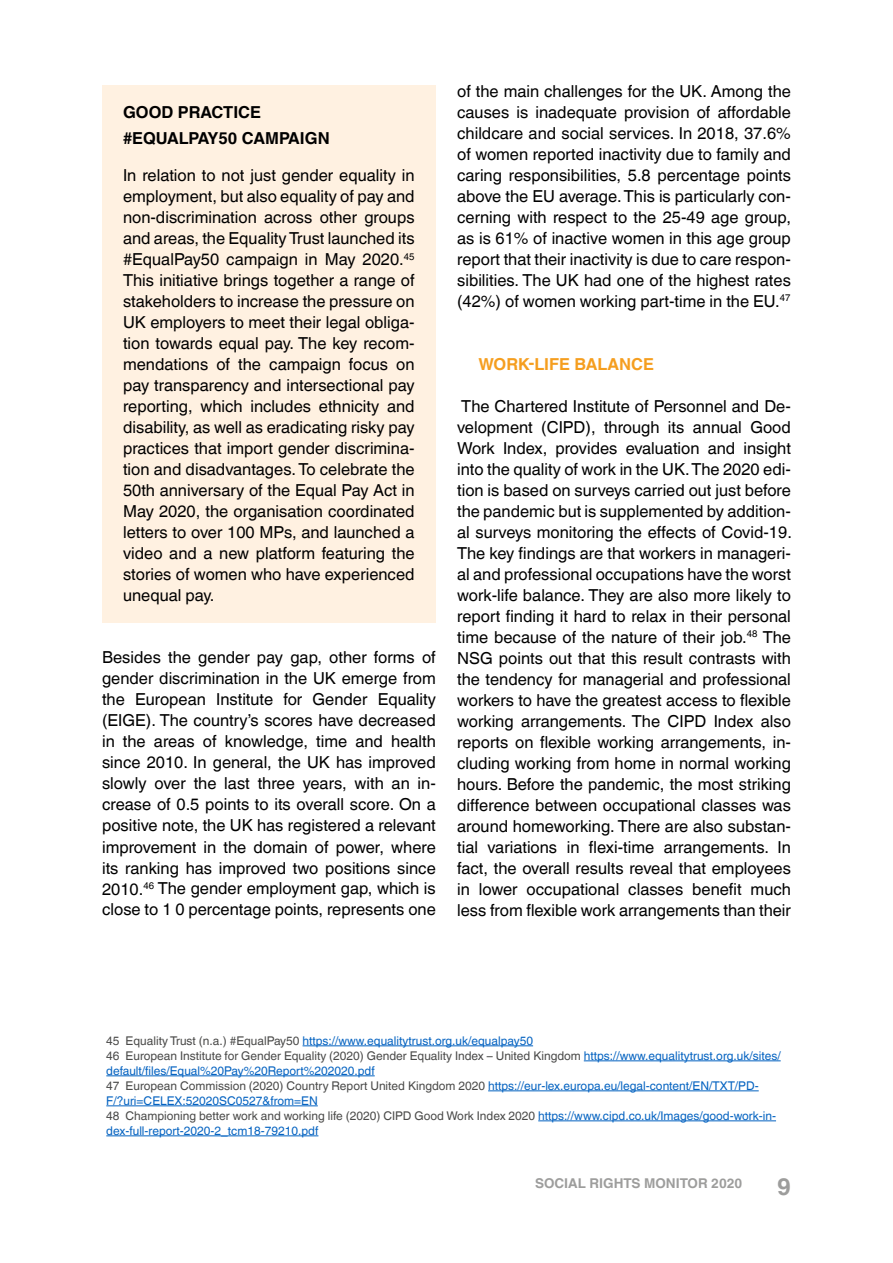
<style>
.page{position:relative;width:893px;height:1263px;background:#fff}
.page>*{position:absolute;margin:0;border:0;box-sizing:border-box;transform-origin:0 0}
.t1{font:700 24px "Helvetica World";color:#9d9d9c}
.t2{font:16.5px/21px "Helvetica World";color:#000;text-align:justify}
.t3{font:700 16.5px/26.2px "Helvetica World";color:#000}
.t4{font:700 16.5px "Helvetica World";color:#f59e1f}
.t5{font:700 13.5px "Helvetica World";color:#9d9d9c}
.t6{font:12px/15px "Helvetica World";color:#0563c1}
.s1{color:#4a4a49}
</style>
<div class="page">
<div style="left:102px;top:85px;width:334px;height:54px;background:#fff1e1"></div>
<div style="left:102px;top:111px;width:334px;height:55px;background:#fff1e1"></div>
<div style="left:102px;top:148px;width:334px;height:474px;background:#fff1e1"></div>
<hr style="left:303px;top:1045px;width:230px;height:1px;background:#0563c1">
<hr style="left:584px;top:1060px;width:197px;height:1px;background:#0563c1">
<hr style="left:106px;top:1075px;width:269px;height:1px;background:#0563c1">
<hr style="left:488px;top:1090px;width:271px;height:1px;background:#0563c1">
<hr style="left:106px;top:1105px;width:212px;height:1px;background:#0563c1">
<hr style="left:538px;top:1120px;width:238px;height:1px;background:#0563c1">
<hr style="left:106px;top:1135px;width:212px;height:1px;background:#0563c1">
<p class="t3" style="left:123px;top:99px;width:208px">GOOD PRACTICE #EQUALPAY50 CAMPAIGN</p>
<p class="t2" style="left:123px;top:165px;width:293px">In relation to not just gender equality in employment, but also equality of pay and non-discrimination across other groups and areas, the Equality Trust launched its #EqualPay50 campaign in May 2020.<sup>45<br></sup>This initiative brings together a range of stakeholders to increase the pressure on UK employers to meet their legal obliga&shy;tion towards equal pay. The key recom&shy;mendations of the campaign focus on pay transparency and intersectional pay reporting, which includes ethnicity and disability, as well as eradicating risky pay practices that import gender discrimina&shy;tion and disadvantages. To celebrate the 50th anniversary of the Equal Pay Act in May 2020, the organisation coordinated letters to over 100 MPs, and launched a video and a new platform featuring the stories of women who have experienced unequal pay.</p>
<p class="t2" style="left:102px;top:647px;width:335px">Besides the gender pay gap, other forms of gender discrimination in the UK emerge from the European Institute for Gender Equality (EIGE). The country’s scores have decreased in the areas of knowledge, time and health since 2010. In general, the UK has improved slowly over the last three years, with an in&shy;crease of 0.5 points to its overall score. On a positive note, the UK has registered a relevant improvement in the domain of power, where its ranking has improved two positions since 2010.<sup>46</sup> The gender employment gap, which is close to 1 0 percentage points, represents one</p>
<p class="t2" style="left:457px;top:81px;width:335px">of the main challenges for the UK. Among the causes is inadequate provision of affordable childcare and social services. In 2018, 37.6% of women reported inactivity due to family and caring responsibilities, 5.8 percentage points above the EU average. This is particularly con&shy;cerning with respect to the 25-49 age group, as is 61% of inactive women in this age group report that their inactivity is due to care respon&shy;sibilities. The UK had one of the highest rates (42%) of women working part-time in the EU.<sup>47</sup></p>
<p class="t4" style="left:478px;top:355px;width:177px">WORK-LIFE BALANCE</p>
<p class="t2" style="left:457px;top:396px;width:336px">The Chartered Institute of Personnel and De&shy;velopment (CIPD), through its annual Good Work Index, provides evaluation and insight into the quality of work in the UK. The 2020 edi&shy;tion is based on surveys carried out just before the pandemic but is supplemented by addition&shy;al surveys monitoring the effects of Covid-19.<br>The key findings are that workers in manageri&shy;al and professional occupations have the worst work-life balance. They are also more likely to report finding it hard to relax in their personal time because of the nature of their job.<sup>48</sup> The NSG points out that this result contrasts with the tendency for managerial and professional workers to have the greatest access to flexible working arrangements. The CIPD Index also reports on flexible working arrangements, in&shy;cluding working from home in normal working hours. Before the pandemic, the most striking difference between occupational classes was around homeworking. There are also substan&shy;tial variations in flexi-time arrangements. In fact, the overall results reveal that employees in lower occupational classes benefit much less from flexible work arrangements than their</p>
<p class="t6" style="left:106px;top:1034px;width:676px"><span class="s1">45 Equality Trust (n.a.) #EqualPay50</span> https://www.equalitytrust.org.uk/equalpay50<br><span class="s1">46 European Institute for Gender Equality (2020) Gender Equality Index – United Kingdom</span> https://www.equalitytrust.org.uk/sites/ default/files/Equal%20Pay%20Report%202020.pdf<br><span class="s1">47 European Commission (2020) Country Report United Kingdom 2020</span> https://eur-lex.europa.eu/legal-content/EN/TXT/PD-F/?uri=CELEX:52020SC0527&amp;from=EN<br><span class="s1">48 Championing better work and working life (2020) CIPD Good Work Index 2020</span> https://www.cipd.co.uk/Images/good-work-in&shy;dex-full-report-2020-2_tcm18-79210.pdf</p>
<p class="t5" style="left:535px;top:1175px;width:209px">SOCIAL RIGHTS MONITOR 2020</p>
<h1 class="t1" style="left:777px;top:1173px;width:15px">9</h1>
</div>
